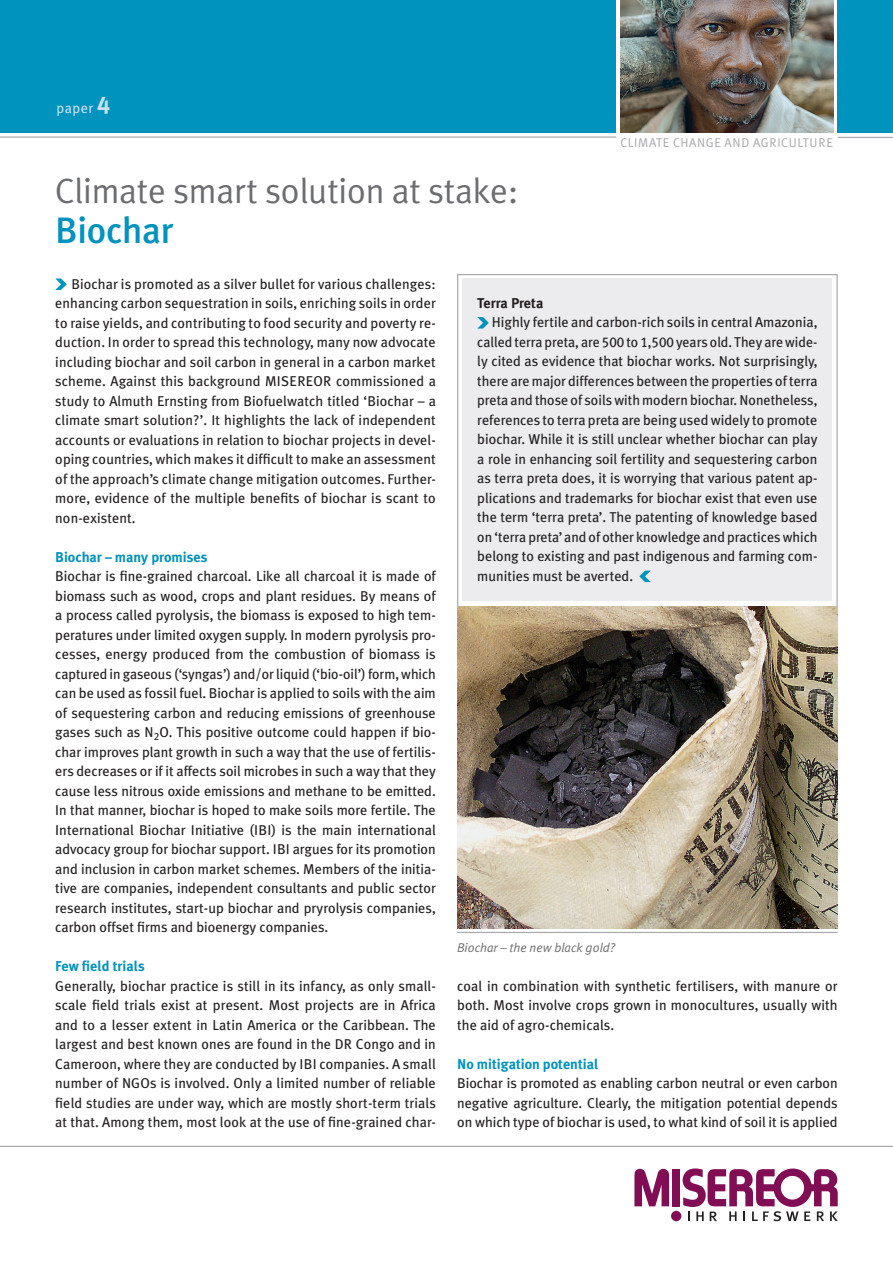
<style>
.page{position:relative;width:893px;height:1263px;background:#fff}
.page>*{position:absolute;margin:0;border:0;box-sizing:border-box;transform-origin:0 0}
.t1{font:500 36.75px "Meta Plus";letter-spacing:-.005em;color:#0093bd}
.t2{font:35.25px "Meta Plus Normal";letter-spacing:-.005em;color:#6c6d70}
.t3{font:14.25px/19.5px "Meta Plus";color:#231f20;text-align:justify}
.t4{font:700 14.25px "Meta Plus";color:#0093bd}
.t5{font:700 14.25px "Meta Plus";letter-spacing:-.005em;color:#231f20}
.t6{font:14.25px "Meta Plus";letter-spacing:.035em;color:#c6e1ed}
.t7{font:12.75px "Meta Plus Normal";letter-spacing:.045em;color:#a8a9ad}
.t8{font:italic 12.75px "Meta Plus Normal";color:#6c6d70}
.s1{font-family:"Meta Plus Bold Caps";font-size:24px}
.s2{font-family:"Meta Plus Book Caps"}
</style>
<div class="page">
<div style="left:838px;top:0;width:55px;height:133px;background:#0093bd"></div>
<div style="left:0;top:0;width:616px;height:133px;background:#0093bd"></div>
<hr style="left:0;top:136px;width:616px;height:2px;background:#a8a9ad">
<hr style="left:838px;top:137px;width:55px;height:1px;background:#a8a9ad">
<svg style="left:55px;top:278px;width:12px;height:12px"></svg>
<hr style="left:0;top:1146px;width:893px;height:1px;background:#a8a9ad">
<div style="left:672px;top:1169px;width:8px;height:37px;background:#810e54"></div>
<div style="left:671px;top:1211px;width:10px;height:10px;background:#810e54;border-radius:50%"></div>
<svg style="left:683px;top:1168px;width:155px;height:53px"></svg>
<svg style="left:634px;top:1169px;width:35px;height:37px"></svg>
<img style="left:620px;top:0;width:213px;height:133px">
<div style="left:462px;top:279px;width:370px;height:322px;background:#ececee"></div>
<svg style="left:477px;top:317px;width:12px;height:12px"></svg>
<svg style="left:639px;top:571px;width:12px;height:11px"></svg>
<img style="left:457px;top:606px;width:381px;height:322px">
<hr style="left:457px;top:932px;width:381px;height:1px;background:#a8a9ad">
<p class="t6" style="left:57px;top:103px;width:55px">paper <span class="s1">4</span></p>
<h2 class="t2" style="left:55px;top:178px;width:465px">Climate smart solution at stake:</h2>
<h1 class="t1" style="left:55px;top:217px;width:120px">Biochar</h1>
<p class="t7" style="left:620px;top:138px;width:214px">CLIMATE CHANGE AND AGRICULTURE</p>
<p class="t3" style="left:55px;top:275px;width:382px;text-indent:16px">Biochar is promoted as a silver bullet for various challenges: enhancing carbon sequestration in soils, enriching soils in order to raise yields, and contributing to food security and poverty re&shy;duction. In order to spread this technology, many now advocate including biochar and soil carbon in general in a carbon market scheme. Against this background MISEREOR commissioned a study to Almuth Ernsting from Biofuelwatch titled ‘Biochar – a climate smart solution?’. It highlights the lack of independent accounts or evaluations in relation to biochar projects in devel&shy;oping countries, which makes it difficult to make an assessment of the approach’s climate change mitigation outcomes. Further&shy;more, evidence of the multiple benefits of biochar is scant to non-existent.</p>
<p class="t4" style="left:55px;top:551px;width:154px">Biochar – many promises</p>
<p class="t3" style="left:55px;top:568px;width:382px">Biochar is fine-grained charcoal. Like all charcoal it is made of biomass such as wood, crops and plant residues. By means of a process called pyrolysis, the biomass is exposed to high tem&shy;peratures under limited oxygen supply. In modern pyrolysis pro&shy;cesses, energy produced from the combustion of biomass is captured in gaseous (‘syngas’) and/or liquid (‘bio-oil’) form, which can be used as fossil fuel. Biochar is applied to soils with the aim of sequestering carbon and reducing emissions of greenhouse gases such as N<sub>2</sub>O. This positive outcome could happen if bio&shy;char improves plant growth in such a way that the use of fertilis&shy;ers decreases or if it affects soil microbes in such a way that they cause less nitrous oxide emissions and methane to be emitted.<br>In that manner, biochar is hoped to make soils more fertile. The International Biochar Initiative (IBI) is the main international advocacy group for biochar support. IBI argues for its promotion and inclusion in carbon market schemes. Members of the initia&shy;tive are companies, independent consultants and public sector research institutes, start-up biochar and pryrolysis companies, carbon offset firms and bioenergy companies.</p>
<p class="t4" style="left:55px;top:961px;width:91px">Few field trials</p>
<p class="t3" style="left:55px;top:977px;width:382px">Generally, biochar practice is still in its infancy, as only small&shy;scale field trials exist at present. Most projects are in Africa and to a lesser extent in Latin America or the Caribbean. The largest and best known ones are found in the DR Congo and in Cameroon, where they are conducted by IBI companies. A small number of NGOs is involved. Only a limited number of reliable field studies are under way, which are mostly short-term trials at that. Among them, most look at the use of fine-grained char-</p>
<p class="t5" style="left:477px;top:297px;width:68px">Terra Preta</p>
<p class="t3" style="left:477px;top:314px;width:342px;text-indent:15px">Highly fertile and carbon-rich soils in central Amazonia, called terra preta, are <span class="s2">500</span> to <span class="s2">1,500</span> years old. They are wide&shy;ly cited as evidence that biochar works. Not surprisingly, there are major differences between the properties of terra preta and those of soils with modern biochar. Nonetheless, references to terra preta are being used widely to promote biochar. While it is still unclear whether biochar can play a role in enhancing soil fertility and sequestering carbon as terra preta does, it is worrying that various patent ap&shy;plications and trademarks for biochar exist that even use the term ‘terra preta’. The patenting of knowledge based on ‘terra preta’ and of other knowledge and practices which belong to existing and past indigenous and farming com&shy;munities must be averted.</p>
<p class="t8" style="left:457px;top:943px;width:159px">Biochar – the new black gold?</p>
<p class="t3" style="left:457px;top:977px;width:382px">coal in combination with synthetic fertilisers, with manure or both. Most involve crops grown in monocultures, usually with the aid of agro-chemicals.</p>
<p class="t4" style="left:457px;top:1058px;width:143px">No mitigation potential</p>
<p class="t3" style="left:457px;top:1075px;width:382px">Biochar is promoted as enabling carbon neutral or even carbon negative agriculture. Clearly, the mitigation potential depends on which type of biochar is used, to what kind of soil it is applied</p>
</div>
